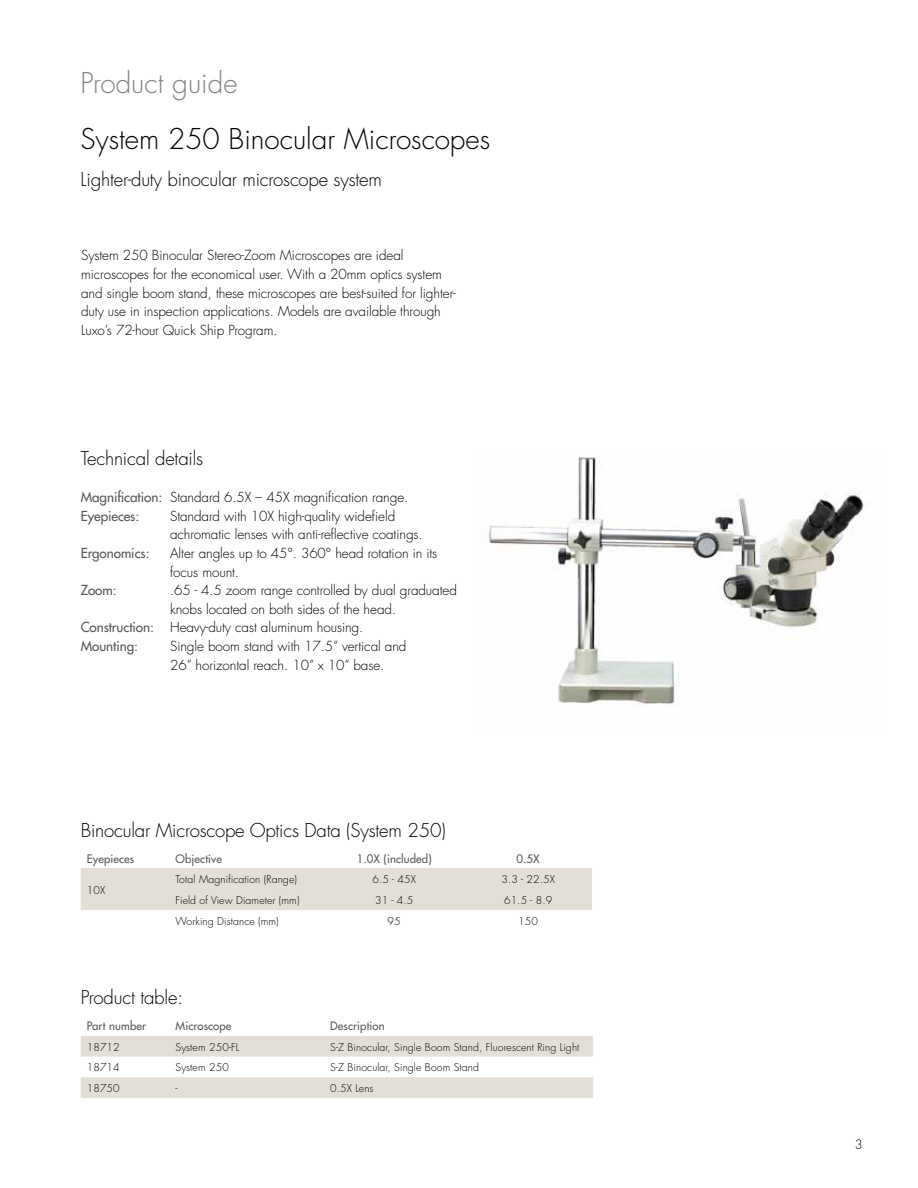
<style>
.page{position:relative;width:918px;height:1188px;background:#fff}
.page>*{position:absolute;margin:0;border:0;box-sizing:border-box;transform-origin:0 0}
.t1{font:300 27.9px "Futura LT Pro";color:#000}
.t2{font:300 27.9px "Futura LT Pro";color:#808285}
.t3{font:300 18.6px "Futura LT Pro";letter-spacing:-.01em;color:#000}
.t4{font:300 13.5px/18.6px "Futura LT Pro";letter-spacing:-.005em;color:#000}
.t5{font:500 13.5px "Futura LT Pro";letter-spacing:-.005em;color:#58595b}
.t6{font:300 12.6px "Futura LT Pro";color:#000}
.t7{font:500 11.4px "Futura LT Pro";letter-spacing:.01em;color:#58595b}
.t8{font:300 10.5px "Futura LT Pro";letter-spacing:.01em;color:#000}
.s1{font-weight:500;color:#58595b}
</style>
<div class="page">
<div style="left:81px;top:869px;width:511px;height:41px;background:#e3dfd7"></div>
<hr style="left:81px;top:868px;width:89px;height:1px;background:#e3dfd7">
<hr style="left:170px;top:868px;width:154px;height:1px;background:#e3dfd7">
<hr style="left:324px;top:868px;width:140px;height:1px;background:#e3dfd7">
<hr style="left:464px;top:868px;width:128px;height:1px;background:#e3dfd7">
<svg style="left:81px;top:1036px;width:512px;height:62px"></svg>
<img style="left:489px;top:457px;width:375px;height:248px">
<h1 class="t2" style="left:81px;top:65px;width:158px">Product guide</h1>
<h1 class="t1" style="left:81px;top:120px;width:411px">System 250 Binocular Microscopes</h1>
<h2 class="t3" style="left:81px;top:167px;width:303px">Lighter-duty binocular microscope system</h2>
<p class="t4" style="left:81px;top:246px;width:376px">System 250 Binocular Stereo-Zoom Microscopes are ideal microscopes for the economical user. With a 20mm optics system and single boom stand, these microscopes are best-suited for lighter&shy;duty use in inspection applications. Models are available through Luxo’s 72-hour Quick Ship Program.</p>
<h2 class="t3" style="left:81px;top:446px;width:124px">Technical details</h2>
<p class="t4" style="left:81px;top:488px;width:329px"><span class="s1">Magnification:</span> Standard 6.5X – 45X magnification range.<br><span class="s1">Eyepieces:</span></p>
<p class="t4" style="left:170px;top:507px;width:254px">Standard with 10X high-quality widefield achromatic lenses with anti-reflective coatings.</p>
<p class="t5" style="left:81px;top:543px;width:70px">Ergonomics:</p>
<p class="t4" style="left:170px;top:544px;width:269px">Alter angles up to 45°. 360° head rotation in its focus mount.</p>
<p class="t5" style="left:81px;top:580px;width:37px">Zoom:</p>
<p class="t4" style="left:170px;top:581px;width:288px">.65 - 4.5 zoom range controlled by dual graduated</p>
<p class="t4" style="left:170px;top:600px;width:228px">knobs located on both sides of the head.</p>
<p class="t4" style="left:81px;top:618px;width:284px"><span class="s1">Construction:</span> Heavy-duty cast aluminum housing.</p>
<p class="t5" style="left:81px;top:636px;width:59px">Mounting:</p>
<p class="t4" style="left:170px;top:637px;width:238px">Single boom stand with 17.5” vertical and<br>26” horizontal reach. 10” x 10” base.</p>
<h2 class="t3" style="left:81px;top:818px;width:367px">Binocular Microscope Optics Data (System 250)</h2>
<p class="t7" style="left:87px;top:850px;width:49px">Eyepieces</p>
<p class="t7" style="left:176px;top:850px;width:48px">Objective</p>
<p class="t7" style="left:357px;top:850px;width:77px">1.0X (included)</p>
<p class="t7" style="left:516px;top:850px;width:25px">0.5X</p>
<p class="t8" style="left:87px;top:883px;width:20px">10X</p>
<p class="t8" style="left:176px;top:872px;width:123px">Total Magnification (Range)</p>
<p class="t8" style="left:373px;top:872px;width:45px">6.5 - 45X</p>
<p class="t8" style="left:501px;top:872px;width:55px">3.3 - 22.5X</p>
<p class="t8" style="left:176px;top:893px;width:125px">Field of View Diameter (mm)</p>
<p class="t8" style="left:375px;top:893px;width:40px">31 - 4.5</p>
<p class="t8" style="left:504px;top:893px;width:50px">61.5 - 8.9</p>
<p class="t8" style="left:176px;top:914px;width:105px">Working Distance (mm)</p>
<p class="t8" style="left:388px;top:914px;width:15px">95</p>
<p class="t8" style="left:518px;top:914px;width:21px">150</p>
<h2 class="t3" style="left:81px;top:985px;width:104px">Product table:</h2>
<p class="t7" style="left:87px;top:1017px;width:61px">Part number</p>
<p class="t7" style="left:176px;top:1017px;width:57px">Microscope</p>
<p class="t7" style="left:330px;top:1017px;width:56px">Description</p>
<p class="t8" style="left:87px;top:1040px;width:34px">18712</p>
<p class="t8" style="left:176px;top:1040px;width:65px">System 250-FL</p>
<p class="t8" style="left:330px;top:1040px;width:251px">S-Z Binocular, Single Boom Stand, Fluorescent Ring Light</p>
<p class="t8" style="left:87px;top:1061px;width:34px">18714</p>
<p class="t8" style="left:176px;top:1061px;width:55px">System 250</p>
<p class="t8" style="left:330px;top:1061px;width:150px">S-Z Binocular, Single Boom Stand</p>
<p class="t8" style="left:87px;top:1081px;width:34px">18750</p>
<p class="t8" style="left:176px;top:1081px;width:3px">-</p>
<p class="t8" style="left:330px;top:1081px;width:45px">0.5X Lens</p>
<p class="t6" style="left:855px;top:1136px;width:9px">3</p>
</div>
